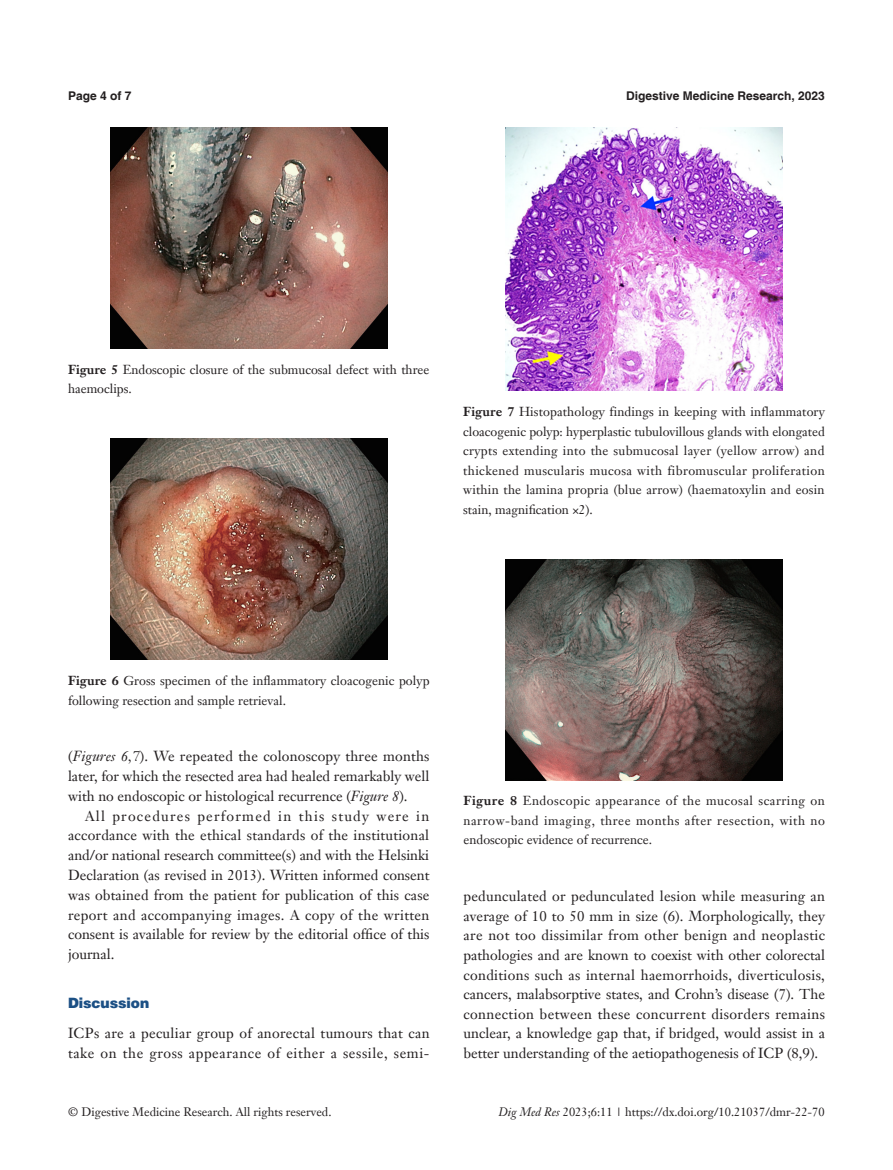
<style>
.page{position:relative;width:893px;height:1170px;background:#fff}
.page>*{position:absolute;margin:0;border:0;box-sizing:border-box;transform-origin:0 0}
.t1{font:14.25px/19.8px "Janson Text LT";color:#231f20;text-align:justify}
.t2{font:14.25px/19.8px "Janson Text LT";letter-spacing:.02em;color:#231f20}
.t3{font:900 14.25px "Helvetica";color:#1c5085}
.t4{font:12.75px/19.5px "Janson Text LT";color:#231f20}
.t5{font:12px "Janson Text LT";color:#231f20}
.t6{font:700 12px "Helvetica";color:#231f20}
.s1{font-weight:700}
.s2{font-style:italic}
</style>
<div class="page">
<img style="left:111px;top:128px;width:276px;height:221px">
<img style="left:111px;top:438px;width:276px;height:221px">
<img style="left:506px;top:128px;width:276px;height:263px">
<img style="left:506px;top:559px;width:276px;height:221px">
<p class="t6" style="left:68px;top:88px;width:65px">Page 4 of 7</p>
<p class="t6" style="left:626px;top:88px;width:200px">Digestive Medicine Research, 2023</p>
<p class="t4" style="left:68px;top:359px;width:363px"><span class="s1">Figure 5</span> Endoscopic closure of the submucosal defect with three haemoclips.</p>
<p class="t4" style="left:463px;top:402px;width:363px;text-align:justify"><span class="s1">Figure 7</span> Histopathology findings in keeping with inflammatory cloacogenic polyp: hyperplastic tubulovillous glands with elongated crypts extending into the submucosal layer (yellow arrow) and thickened muscularis mucosa with fibromuscular proliferation within the lamina propria (blue arrow) (haematoxylin and eosin stain, magnification ×2).</p>
<p class="t4" style="left:68px;top:671px;width:363px"><span class="s1">Figure 6</span> Gross specimen of the inflammatory cloacogenic polyp following resection and sample retrieval.</p>
<p class="t1" style="left:68px;top:746px;width:363px">(<span class="s2">Figures 6,7</span>). We repeated the colonoscopy three months later, for which the resected area had healed remarkably well with no endoscopic or histological recurrence (<span class="s2">Figure 8</span>).</p>
<p class="t1" style="left:68px;top:805px;width:363px;text-indent:17px">All procedures performed in this study were in accordance with the ethical standards of the institutional and/or national research committee(s) and with the Helsinki Declaration (as revised in 2013). Written informed consent was obtained from the patient for publication of this case report and accompanying images. A copy of the written consent is available for review by the editorial office of this journal.</p>
<p class="t3" style="left:68px;top:994px;width:83px">Discussion</p>
<p class="t2" style="left:68px;top:1023px;width:363px">ICPs are a peculiar group of anorectal tumours that can take on the gross appearance of either a sessile, semi-</p>
<p class="t4" style="left:463px;top:791px;width:363px;text-align:justify"><span class="s1">Figure 8</span> Endoscopic appearance of the mucosal scarring on narrow-band imaging, three months after resection, with no endoscopic evidence of recurrence.</p>
<p class="t1" style="left:463px;top:886px;width:363px">pedunculated or pedunculated lesion while measuring an average of 10 to 50 mm in size (6). Morphologically, they are not too dissimilar from other benign and neoplastic pathologies and are known to coexist with other colorectal conditions such as internal haemorrhoids, diverticulosis, cancers, malabsorptive states, and Crohn’s disease (7). The connection between these concurrent disorders remains unclear, a knowledge gap that, if bridged, would assist in a better understanding of the aetiopathogenesis of ICP (8,9).</p>
<p class="t5" style="left:68px;top:1104px;width:265px">© Digestive Medicine Research. All rights reserved.</p>
<p class="t5" style="left:498px;top:1104px;width:328px"><span class="s2">Dig Med Res</span> 2023;6:11 | https://dx.doi.org/10.21037/dmr-22-70</p>
</div>
